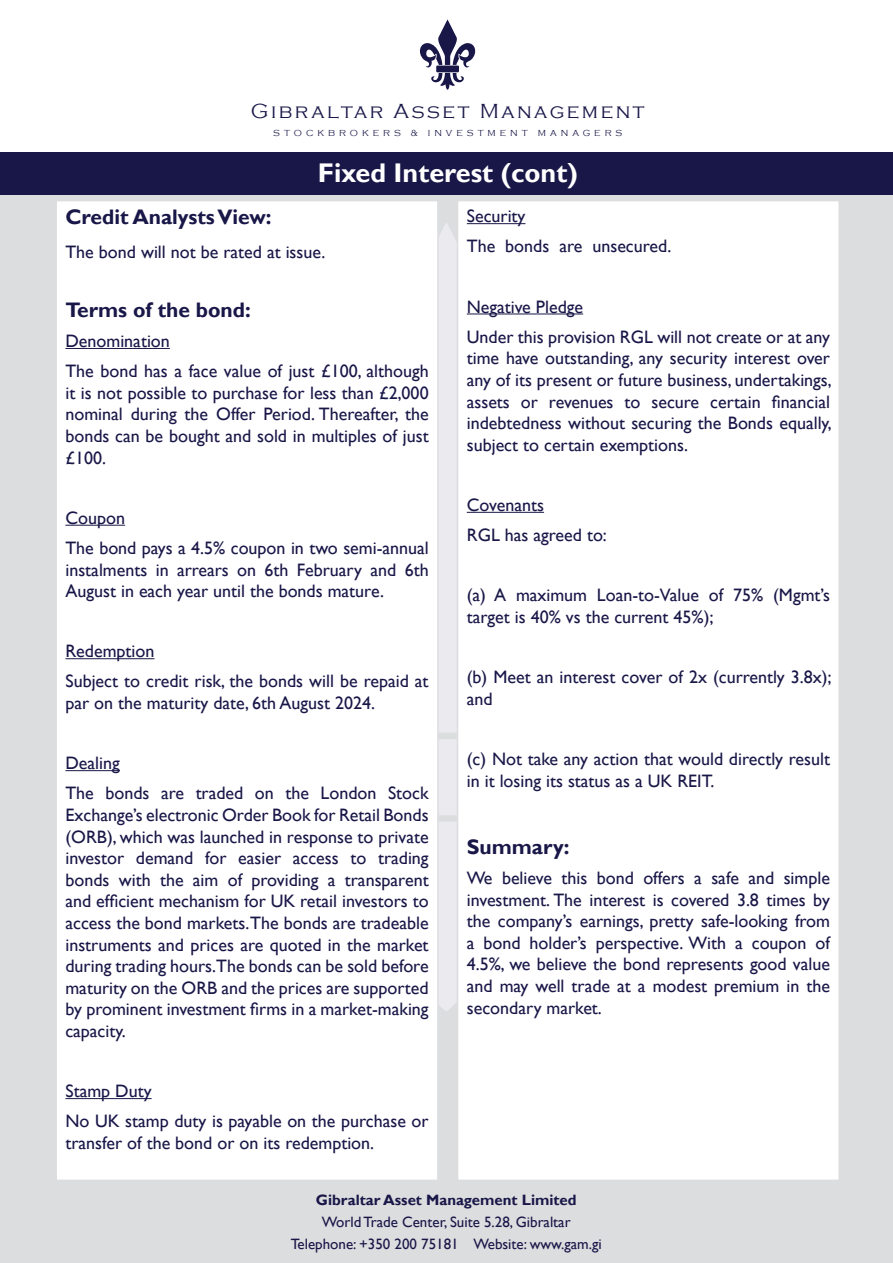
<style>
.page{position:relative;width:893px;height:1263px;background:#fff}
.page>*{position:absolute;margin:0;border:0;box-sizing:border-box;transform-origin:0 0}
.t1{font:700 27px "Gill Sans";color:#fff}
.t2{font:700 21px "Gill Sans";color:#191748}
.t3{font:300 21px "Copperplate Gothic";letter-spacing:.12em;color:#191748}
.t4{font:18px/21.6px "Gill Sans";color:#191748;text-align:justify}
.t5{font:15px "Gill Sans";color:#191748}
.t6{font:700 15px "Gill Sans";color:#191748}
.t7{font:300 9px "Copperplate Gothic";letter-spacing:.44em;color:#191748}
</style>
<div class="page">
<div style="left:0;top:194px;width:893px;height:1069px;background:#dcdddf"></div>
<svg style="left:420px;top:19px;width:56px;height:71px"></svg>
<div style="left:439px;top:222px;width:18px;height:789px;background:#eaeaef"></div>
<div style="left:0;top:152px;width:893px;height:42px;background:#191748"></div>
<div style="left:56px;top:201px;width:382px;height:979px;background:#fff"></div>
<hr style="left:65px;top:348px;width:105px;height:1px;background:#191748">
<hr style="left:65px;top:525px;width:60px;height:1px;background:#191748">
<hr style="left:65px;top:658px;width:89px;height:1px;background:#191748">
<hr style="left:65px;top:770px;width:55px;height:1px;background:#191748">
<hr style="left:65px;top:1098px;width:87px;height:1px;background:#191748">
<div style="left:55px;top:200px;width:384px;height:981px;border:2px solid #dcdddf"></div>
<div style="left:458px;top:201px;width:381px;height:979px;background:#fff"></div>
<hr style="left:467px;top:223px;width:58px;height:1px;background:#191748">
<hr style="left:467px;top:314px;width:116px;height:1px;background:#191748">
<hr style="left:467px;top:512px;width:77px;height:1px;background:#191748">
<div style="left:457px;top:200px;width:383px;height:981px;border:2px solid #dcdddf"></div>
<p class="t3" style="left:251px;top:100px;width:395px">Gibraltar Asset Management</p>
<p class="t7" style="left:273px;top:128px;width:351px">STOCKBROKERS &amp; INVESTMENT MANAGERS</p>
<p class="t1" style="left:318px;top:157px;width:261px">Fixed Interest (cont)</p>
<p class="t2" style="left:65px;top:205px;width:208px">Credit Analysts View:</p>
<p class="t4" style="left:65px;top:242px;width:261px">The bond will not be rated at issue.</p>
<p class="t2" style="left:65px;top:297px;width:187px">Terms of the bond:</p>
<p class="t4" style="left:65px;top:331px;width:106px">Denomination</p>
<p class="t4" style="left:65px;top:361px;width:365px">The bond has a face value of just £100, although it is not possible to purchase for less than £2,000 nominal during the Offer Period. Thereafter, the bonds can be bought and sold in multiples of just £100.</p>
<p class="t4" style="left:65px;top:507px;width:61px">Coupon</p>
<p class="t4" style="left:65px;top:537px;width:365px">The bond pays a 4.5% coupon in two semi-annual instalments in arrears on 6th February and 6th August in each year until the bonds mature.</p>
<p class="t4" style="left:65px;top:641px;width:91px">Redemption</p>
<p class="t4" style="left:65px;top:671px;width:365px">Subject to credit risk, the bonds will be repaid at par on the maturity date, 6th August 2024.</p>
<p class="t4" style="left:65px;top:753px;width:56px">Dealing</p>
<p class="t4" style="left:65px;top:783px;width:365px">The bonds are traded on the London Stock Exchange’s electronic Order Book for Retail Bonds (ORB), which was launched in response to private investor demand for easier access to trading bonds with the aim of providing a transparent and efficient mechanism for UK retail investors to access the bond markets.The bonds are tradeable instruments and prices are quoted in the market during trading hours.The bonds can be sold before maturity on the ORB and the prices are supported by prominent investment firms in a market-making capacity.</p>
<p class="t4" style="left:65px;top:1081px;width:88px">Stamp Duty</p>
<p class="t4" style="left:65px;top:1111px;width:365px">No UK stamp duty is payable on the purchase or transfer of the bond or on its redemption.</p>
<p class="t4" style="left:467px;top:206px;width:60px">Security</p>
<p class="t4" style="left:467px;top:236px;width:206px">The bonds are unsecured.</p>
<p class="t4" style="left:467px;top:296px;width:118px">Negative Pledge</p>
<p class="t4" style="left:467px;top:326px;width:367px">Under this provision RGL will not create or at any time have outstanding, any security interest over any of its present or future business, undertakings, assets or revenues to secure certain financial indebtedness without securing the Bonds equally, subject to certain exemptions.</p>
<p class="t4" style="left:467px;top:494px;width:79px">Covenants</p>
<p class="t4" style="left:467px;top:524px;width:142px">RGL has agreed to:</p>
<p class="t4" style="left:467px;top:585px;width:365px">(a) A maximum Loan-to-Value of 75% (Mgmt’s target is 40% vs the current 45%);</p>
<p class="t4" style="left:467px;top:667px;width:366px">(b) Meet an interest cover of 2x (currently 3.8x); and</p>
<p class="t4" style="left:467px;top:748px;width:365px">(c) Not take any action that would directly result in it losing its status as a UK REIT.</p>
<p class="t2" style="left:467px;top:834px;width:104px">Summary:</p>
<p class="t4" style="left:467px;top:867px;width:365px">We believe this bond offers a safe and simple investment. The interest is covered 3.8 times by the company’s earnings, pretty safe-looking from a bond holder’s perspective. With a coupon of 4.5%, we believe the bond represents good value and may well trade at a modest premium in the secondary market.</p>
<p class="t6" style="left:316px;top:1191px;width:262px">Gibraltar Asset Management Limited</p>
<p class="t5" style="left:322px;top:1213px;width:250px">World Trade Center, Suite 5.28, Gibraltar</p>
<p class="t5" style="left:291px;top:1235px;width:313px">Telephone: +350 200 75181 Website: www.gam.gi</p>
</div>
